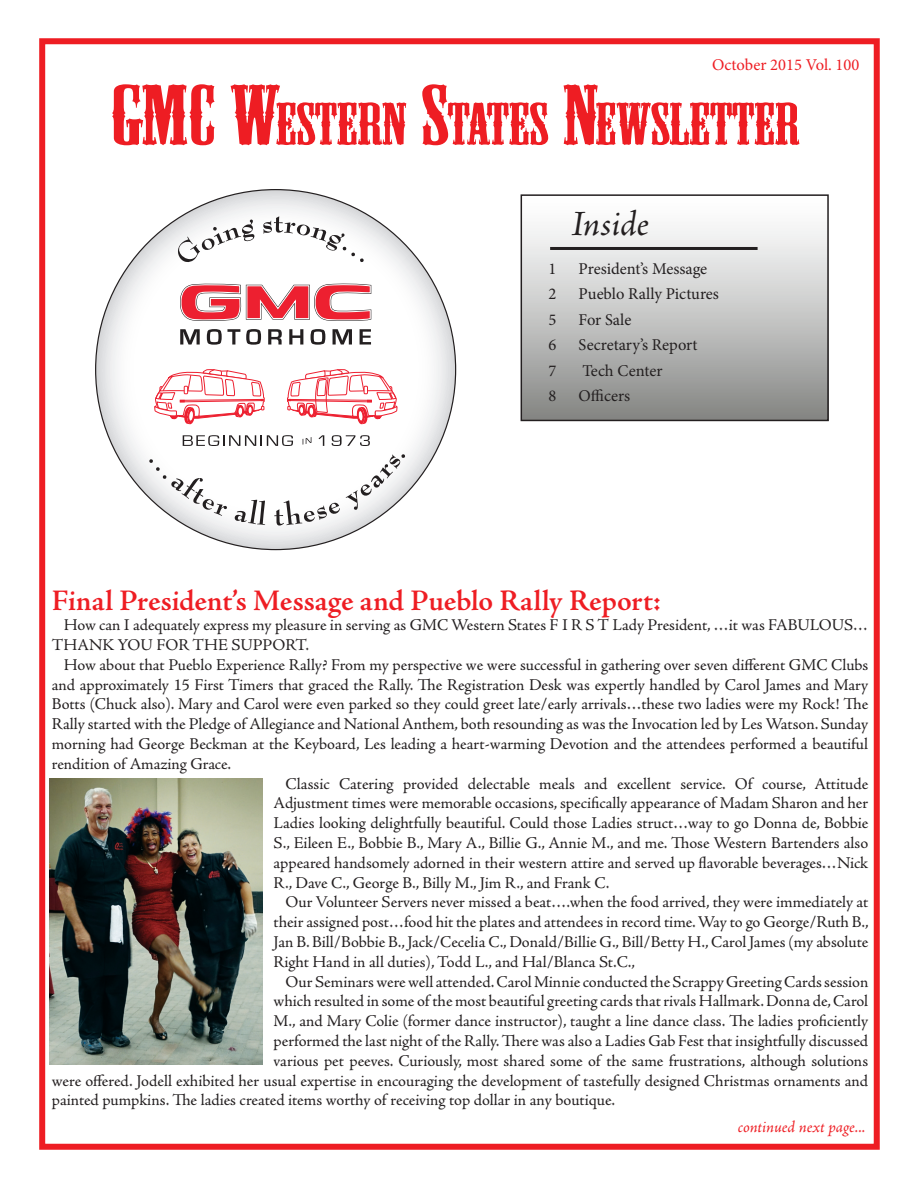
<style>
.page{position:relative;width:918px;height:1188px;background:#fff}
.page>*{position:absolute;margin:0;border:0;box-sizing:border-box;transform-origin:0 0}
.t1{font:55.65px "Mesquite Std";color:#ee1d23;scale:1.5 1}
.body{font:italic 36px "Adobe Jenson Pro";letter-spacing:-.005em;color:#231f20}
.Article_authors{font:600 30px "Adobe Jenson Pro";color:#ee1d23}
.body-2{font:16.5px/19.8px "Adobe Jenson Pro";letter-spacing:-.005em;color:#231f20;text-align:justify}
.body-3{font:16.5px "Minion Pro";color:#231f20}
.body-4{font:italic 16.5px "Adobe Jenson Pro";letter-spacing:-.005em;color:#ee1d23}
.t2{font:16.5px "Minion Pro";color:#ee1d23}
.s1{font-size:79.5px}
</style>
<div class="page">
<div style="left:39px;top:38px;width:841px;height:1112px;border:6px solid #ee1d23"></div>
<svg style="left:96px;top:190px;width:360px;height:360px"></svg>
<svg style="left:149px;top:216px;width:256px;height:334px"></svg>
<div style="left:521px;top:195px;width:307px;height:225px;background:linear-gradient(to bottom,#fff,#888987)"></div>
<div style="left:521px;top:194px;width:308px;height:227px;border:2px solid #231f20"></div>
<hr style="left:550px;top:247px;width:208px;height:3px;background:#231f20">
<img style="left:50px;top:778px;width:213px;height:286px">
<p class="t2" style="left:712px;top:53px;width:149px">October 2015 Vol. 100</p>
<p class="t1" style="left:110px;top:94px;width:461px"><span class="s1">GMC</span> <span class="s1">W</span>ESTERN <span class="s1">S</span>TATES <span class="s1">N</span>EWSLETTER</p>
<p class="body" style="left:571px;top:204px;width:79px">Inside</p>
<p class="body-3" style="left:549px;top:257px;width:9px">1</p>
<p class="body-3" style="left:579px;top:257px;width:130px">President’s Message</p>
<p class="body-3" style="left:549px;top:283px;width:9px">2</p>
<p class="body-3" style="left:579px;top:283px;width:142px">Pueblo Rally Pictures</p>
<p class="body-3" style="left:549px;top:308px;width:9px">5</p>
<p class="body-3" style="left:579px;top:308px;width:54px">For Sale</p>
<p class="body-3" style="left:549px;top:334px;width:9px">6</p>
<p class="body-3" style="left:579px;top:334px;width:120px">Secretary’s Report</p>
<p class="body-3" style="left:549px;top:359px;width:9px">7</p>
<p class="body-3" style="left:582px;top:359px;width:82px">Tech Center</p>
<p class="body-3" style="left:549px;top:385px;width:9px">8</p>
<p class="body-3" style="left:579px;top:385px;width:53px">Officers</p>
<p class="Article_authors" style="left:52px;top:584px;width:610px">Final President’s Message and Pueblo Rally Report:</p>
<p class="body-2" style="left:52px;top:616px;width:818px;text-indent:12px">How can I adequately express my pleasure in serving as GMC Western States F I R S T Lady President, …it was FABULOUS…<br>THANK YOU FOR THE SUPPORT.</p>
<p class="body-2" style="left:52px;top:655px;width:818px;text-indent:12px">How about that Pueblo Experience Rally? From my perspective we were successful in gathering over seven different GMC Clubs and approximately 15 First Timers that graced the Rally. The Registration Desk was expertly handled by Carol James and Mary Botts (Chuck also). Mary and Carol were even parked so they could greet late/early arrivals…these two ladies were my Rock! The Rally started with the Pledge of Allegiance and National Anthem, both resounding as was the Invocation led by Les Watson. Sunday morning had George Beckman at the Keyboard, Les leading a heart-warming Devotion and the attendees performed a beautiful rendition of Amazing Grace.</p>
<p class="body-2" style="left:274px;top:774px;width:596px;text-indent:12px">Classic Catering provided delectable meals and excellent service. Of course, Attitude Adjustment times were memorable occasions, specifically appearance of Madam Sharon and her Ladies looking delightfully beautiful. Could those Ladies struct…way to go Donna de, Bobbie S., Eileen E., Bobbie B., Mary A., Billie G., Annie M., and me. Those Western Bartenders also appeared handsomely adorned in their western attire and served up flavorable beverages…Nick R., Dave C., George B., Billy M., Jim R., and Frank C.</p>
<p class="body-2" style="left:274px;top:893px;width:597px;text-indent:12px">Our Volunteer Servers never missed a beat….when the food arrived, they were immediately at their assigned post…food hit the plates and attendees in record time. Way to go George/Ruth B., Jan B. Bill/Bobbie B., Jack/Cecelia C., Donald/Billie G., Bill/Betty H., Carol James (my absolute Right Hand in all duties), Todd L., and Hal/Blanca St.C.,</p>
<p class="body-2" style="left:286px;top:972px;width:584px">Our Seminars were well attended. Carol Minnie conducted the Scrappy Greeting Cards session</p>
<p class="body-2" style="left:274px;top:992px;width:596px">which resulted in some of the most beautiful greeting cards that rivals Hallmark. Donna de, Carol</p>
<p class="body-2" style="left:274px;top:1012px;width:596px">M., and Mary Colie (former dance instructor), taught a line dance class. The ladies proficiently</p>
<p class="body-2" style="left:274px;top:1031px;width:596px">performed the last night of the Rally. There was also a Ladies Gab Fest that insightfully discussed</p>
<p class="body-2" style="left:274px;top:1051px;width:596px">various pet peeves. Curiously, most shared some of the same frustrations, although solutions</p>
<p class="body-2" style="left:52px;top:1071px;width:818px">were offered. Jodell exhibited her usual expertise in encouraging the development of tastefully designed Christmas ornaments and</p>
<p class="body-2" style="left:52px;top:1091px;width:565px">painted pumpkins. The ladies created items worthy of receiving top dollar in any boutique.</p>
<p class="body-4" style="left:738px;top:1118px;width:129px">continued next page...</p>
</div>
